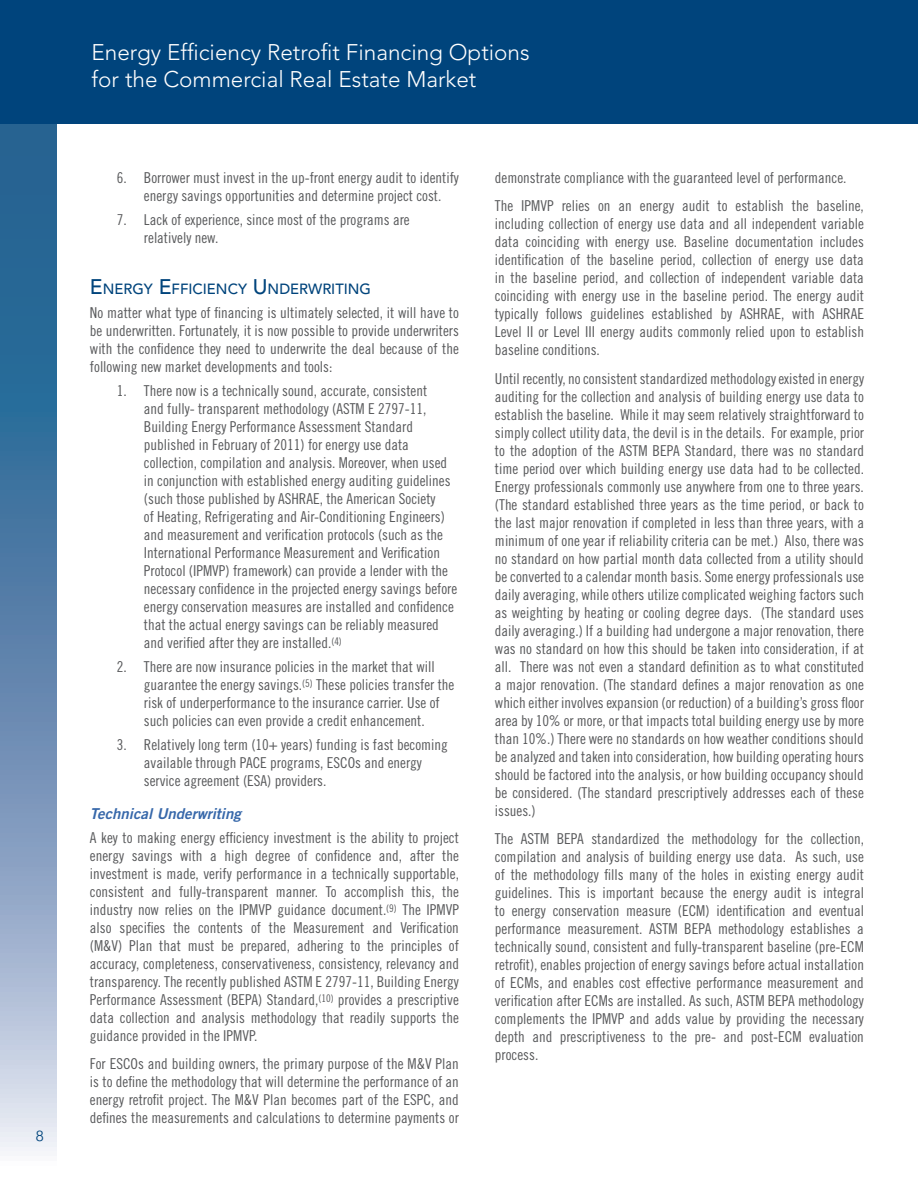
<style>
.page{position:relative;width:918px;height:1188px;background:#fff}
.page>*{position:absolute;margin:0;border:0;box-sizing:border-box;transform-origin:0 0}
.t1{font:300 22.5px/27px "Avenir";color:#fff}
.t2{font:15px/18px "Trade Gothic Cond Eighteen";color:#58595b}
.t3{font:15px "Trade Gothic LT Std Bd 2 Obl";color:#3768aa}
.t4{font:300 15px "Swiss";color:#00447c}
.t5{font:500 14.7px "Avenir";color:#00447c}
.s1{font-size:21px}
</style>
<div class="page">
<svg style="left:0;top:124px;width:57px;height:1027px;background:#668db2"></svg>
<div style="left:0;top:0;width:918px;height:124px;background:#00447c"></div>
<p class="t4" style="left:36px;top:1126px;width:9px">8</p>
<h1 class="t1" style="left:92px;top:39px;width:440px">Energy Efficiency Retrofit Financing Options for the Commercial Real Estate Market</h1>
<p class="t2" style="left:144px;top:168px;width:316px;text-indent:-27px">6. Borrower must invest in the up-front energy audit to identify energy savings opportunities and determine project cost.</p>
<p class="t2" style="left:144px;top:210px;width:267px;text-indent:-27px">7. Lack of experience, since most of the programs are relatively new.</p>
<p class="t5" style="left:90px;top:280px;width:283px"><span class="s1">E</span>NERGY <span class="s1">E</span>FFICIENCY <span class="s1">U</span> NDERWRITING</p>
<p class="t2" style="left:90px;top:303px;width:370px;text-align:justify">No matter what type of financing is ultimately selected, it will have to be underwritten. Fortunately, it is now possible to provide underwriters with the confidence they need to underwrite the deal because of the following new market developments and tools:</p>
<p class="t2" style="left:144px;top:381px;width:315px;text-indent:-27px">1. There now is a technically sound, accurate, consistent<br>and fully- transparent methodology (ASTM E 2797-11, Building Energy Performance Assessment Standard published in February of 2011) for energy use data collection, compilation and analysis. Moreover, when used in conjunction with established energy auditing guidelines (such those published by ASHRAE, the American Society<br>of Heating, Refrigerating and Air-Conditioning Engineers) and measurement and verification protocols (such as the International Performance Measurement and Verification Protocol (IPMVP) framework) can provide a lender with the necessary confidence in the projected energy savings before energy conservation measures are installed and confidence that the actual energy savings can be reliably measured and verified after they are installed.<sup>(4)</sup></p>
<p class="t2" style="left:144px;top:657px;width:312px;text-indent:-27px">2. There are now insurance policies in the market that will guarantee the energy savings.<sup>(5)</sup> These policies transfer the risk of underperformance to the insurance carrier. Use of such policies can even provide a credit enhancement.</p>
<p class="t2" style="left:144px;top:735px;width:305px;text-indent:-27px">3. Relatively long term (10+ years) funding is fast becoming available through PACE programs, ESCOs and energy service agreement (ESA) providers.</p>
<p class="t3" style="left:90px;top:804px;width:153px">Technical Underwriting</p>
<p class="t2" style="left:90px;top:828px;width:371px;text-align:justify">A key to making energy efficiency investment is the ability to project energy savings with a high degree of confidence and, after the investment is made, verify performance in a technically supportable, consistent and fully-transparent manner. To accomplish this, the industry now relies on the IPMVP guidance document.<sup>(9)</sup> The IPMVP also specifies the contents of the Measurement and Verification (M&amp;V) Plan that must be prepared, adhering to the principles of accuracy, completeness, conservativeness, consistency, relevancy and transparency. The recently published ASTM E 2797-11, Building Energy Performance Assessment (BEPA) Standard,<sup>(10)</sup> provides a prescriptive data collection and analysis methodology that readily supports the guidance provided in the IPMVP.</p>
<p class="t2" style="left:90px;top:1055px;width:370px;text-align:justify">For ESCOs and building owners, the primary purpose of the M&amp;V Plan is to define the methodology that will determine the performance of an energy retrofit project. The M&amp;V Plan becomes part of the ESPC, and defines the measurements and calculations to determine payments or</p>
<p class="t2" style="left:495px;top:163px;width:370px;line-height:28.5px">demonstrate compliance with the guaranteed level of performance.<br>The IPMVP relies on an energy audit to establish the baseline,</p>
<p class="t2" style="left:495px;top:215px;width:371px;text-align:justify">including collection of energy use data and all independent variable data coinciding with energy use. Baseline documentation includes identification of the baseline period, collection of energy use data in the baseline period, and collection of independent variable data coinciding with energy use in the baseline period. The energy audit typically follows guidelines established by ASHRAE, with ASHRAE Level II or Level III energy audits commonly relied upon to establish baseline conditions.</p>
<p class="t2" style="left:495px;top:369px;width:371px;text-align:justify">Until recently, no consistent standardized methodology existed in energy auditing for the collection and analysis of building energy use data to establish the baseline. While it may seem relatively straightforward to simply collect utility data, the devil is in the details. For example, prior to the adoption of the ASTM BEPA Standard, there was no standard time period over which building energy use data had to be collected.<br>Energy professionals commonly use anywhere from one to three years. (The standard established three years as the time period, or back to the last major renovation if completed in less than three years, with a minimum of one year if reliability criteria can be met.) Also, there was no standard on how partial month data collected from a utility should be converted to a calendar month basis. Some energy professionals use daily averaging, while others utilize complicated weighing factors such as weighting by heating or cooling degree days. (The standard uses daily averaging.) If a building had undergone a major renovation, there was no standard on how this should be taken into consideration, if at all. There was not even a standard definition as to what constituted a major renovation. (The standard defines a major renovation as one which either involves expansion (or reduction) of a building’s gross floor area by 10% or more, or that impacts total building energy use by more than 10%.) There were no standards on how weather conditions should be analyzed and taken into consideration, how building operating hours should be factored into the analysis, or how building occupancy should be considered. (The standard prescriptively addresses each of these issues.)</p>
<p class="t2" style="left:495px;top:830px;width:371px;text-align:justify">The ASTM BEPA standardized the methodology for the collection, compilation and analysis of building energy use data. As such, use of the methodology fills many of the holes in existing energy audit guidelines. This is important because the energy audit is integral to energy conservation measure (ECM) identification and eventual performance measurement. ASTM BEPA methodology establishes a technically sound, consistent and fully-transparent baseline (pre-ECM retrofit), enables projection of energy savings before actual installation of ECMs, and enables cost effective performance measurement and verification after ECMs are installed. As such, ASTM BEPA methodology complements the IPMVP and adds value by providing the necessary depth and prescriptiveness to the pre- and post-ECM evaluation process.</p>
</div>
